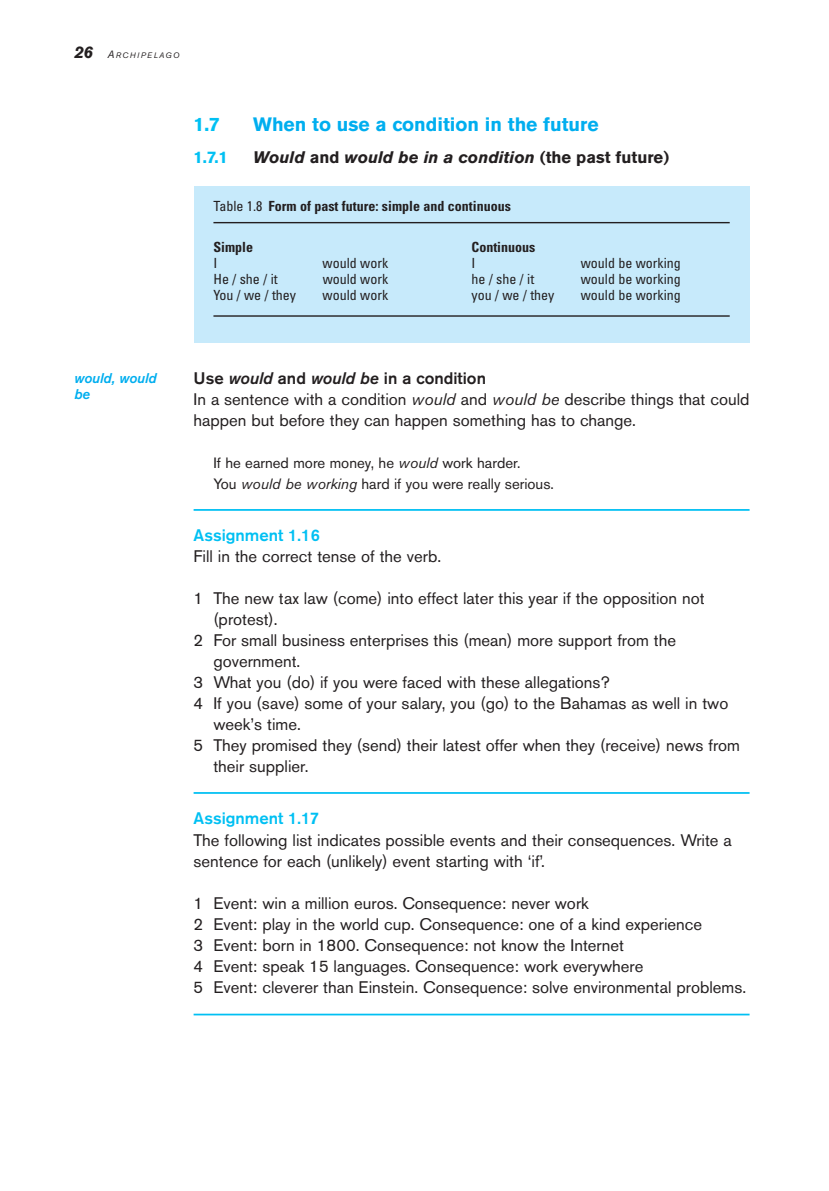
<style>
.page{position:relative;width:829px;height:1191px;background:#fff}
.page>*{position:absolute;margin:0;border:0;box-sizing:border-box;transform-origin:0 0}
.t1{font:700 19.25px "Akzidenz Grotesk BE";color:#00aeef}
.t2{font:700 19.25px "Akzidenz Grotesk BE";color:#00c0f3}
.t3{font:16.62px/21px "Akzidenz Grotesk BE";color:#231f20}
.t4{font:italic 700 16.62px "Akzidenz Grotesk BE";color:#231f20}
.t5{font:500 16.62px "Akzidenz Grotesk BE";color:#00c0f3}
.t6{font:700 16.62px "Akzidenz Grotesk BE";color:#00c0f3}
.t7{font:14.88px/21px "Akzidenz Grotesk BE";color:#231f20}
.t8{font:condensed 14px "Univers";color:#231f20}
.t9{font:700 condensed 14px "Univers";color:#231f20}
.t10{font:italic 500 14px/15.8px "Akzidenz Grotesk BE";color:#00aeef}
.t11{font:italic 7.88px "Akzidenz Grotesk BE";letter-spacing:.175em;color:#231f20}
.s1{font-weight:700;font-size:16.62px}
.s2{font-size:10.5px}
.s3{font-style:normal}
.s4{font-weight:400}
.s5{font-weight:500}
.s6{font-weight:500;font-style:italic}
.s7{font-style:italic}
</style>
<div class="page">
<div style="left:193px;top:186px;width:556px;height:156px;background:#c7eafb"></div>
<hr style="left:213px;top:222px;width:516px;height:1px;background:#231f20">
<hr style="left:213px;top:315px;width:516px;height:2px;background:#231f20">
<hr style="left:193px;top:509px;width:556px;height:2px;background:#00c0f3">
<hr style="left:193px;top:792px;width:556px;height:2px;background:#00c0f3">
<hr style="left:193px;top:1013px;width:556px;height:2px;background:#00c0f3">
<p class="t11" style="left:74px;top:53px;width:106px"><span class="s1">26</span> <span class="s2">A</span>RCHIPELAGO</p>
<p class="t2" style="left:193px;top:118px;width:28px">1.7</p>
<p class="t1" style="left:253px;top:118px;width:347px">When to use a condition in the future</p>
<p class="t6" style="left:193px;top:151px;width:36px">1.7.1</p>
<p class="t4" style="left:253px;top:151px;width:417px">Would <span class="s3">and</span> would be in a condition <span class="s3">(the past future)</span></p>
<p class="t9" style="left:213px;top:201px;width:299px"><span class="s4">Table 1.8</span> Form of past future: simple and continuous</p>
<p class="t9" style="left:213px;top:242px;width:41px">Simple</p>
<p class="t9" style="left:471px;top:242px;width:65px">Continuous</p>
<p class="t8" style="left:213px;top:258px;width:5px">I</p>
<p class="t8" style="left:322px;top:258px;width:67px">would work</p>
<p class="t8" style="left:471px;top:258px;width:5px">I</p>
<p class="t8" style="left:580px;top:258px;width:102px">would be working</p>
<p class="t8" style="left:213px;top:274px;width:66px">He / she / it</p>
<p class="t8" style="left:322px;top:274px;width:67px">would work</p>
<p class="t8" style="left:471px;top:274px;width:64px">he / she / it</p>
<p class="t8" style="left:580px;top:274px;width:102px">would be working</p>
<p class="t8" style="left:213px;top:289px;width:84px">You / we / they</p>
<p class="t8" style="left:322px;top:289px;width:67px">would work</p>
<p class="t8" style="left:471px;top:289px;width:84px">you / we / they</p>
<p class="t8" style="left:580px;top:289px;width:102px">would be working</p>
<p class="t10" style="left:74px;top:371px;width:84px">would, would be</p>
<p class="t3" style="left:193px;top:369px;width:557px"><span class="s5">Use</span> <span class="s6">would</span> <span class="s5">and</span> <span class="s6">would be</span> <span class="s5">in a condition<br></span>In a sentence with a condition <span class="s7">would</span> and <span class="s7">would be</span> describe things that could happen but before they can happen something has to change.</p>
<p class="t7" style="left:213px;top:453px;width:342px">If he earned more money, he <span class="s7">would</span> work harder.<br>You <span class="s7">would be working</span> hard if you were really serious.</p>
<p class="t5" style="left:193px;top:529px;width:128px">Assignment 1.16</p>
<p class="t3" style="left:193px;top:547px;width:249px">Fill in the correct tense of the verb.</p>
<p class="t3" style="left:193px;top:589px;width:512px">1 The new tax law (come) into effect later this year if the opposition not</p>
<p class="t3" style="left:213px;top:610px;width:66px">(protest).</p>
<p class="t3" style="left:193px;top:631px;width:484px">2 For small business enterprises this (mean) more support from the</p>
<p class="t3" style="left:213px;top:652px;width:88px">government.</p>
<p class="t3" style="left:193px;top:673px;width:417px">3 What you (do) if you were faced with these allegations?</p>
<p class="t3" style="left:193px;top:694px;width:536px">4 If you (save) some of your salary, you (go) to the Bahamas as well in two</p>
<p class="t3" style="left:213px;top:715px;width:89px">week’s time.</p>
<p class="t3" style="left:193px;top:736px;width:548px">5 They promised they (send) their latest offer when they (receive) news from</p>
<p class="t3" style="left:213px;top:757px;width:96px">their supplier.</p>
<p class="t5" style="left:193px;top:812px;width:127px">Assignment 1.17</p>
<p class="t3" style="left:193px;top:831px;width:539px">The following list indicates possible events and their consequences. Write a sentence for each (unlikely) event starting with ‘if’.</p>
<p class="t3" style="left:193px;top:894px;width:554px">1 Event: win a million euros. Consequence: never work<br>2 Event: play in the world cup. Consequence: one of a kind experience<br>3 Event: born in 1800. Consequence: not know the Internet<br>4 Event: speak 15 languages. Consequence: work everywhere<br>5 Event: cleverer than Einstein. Consequence: solve environmental problems.</p>
</div>
